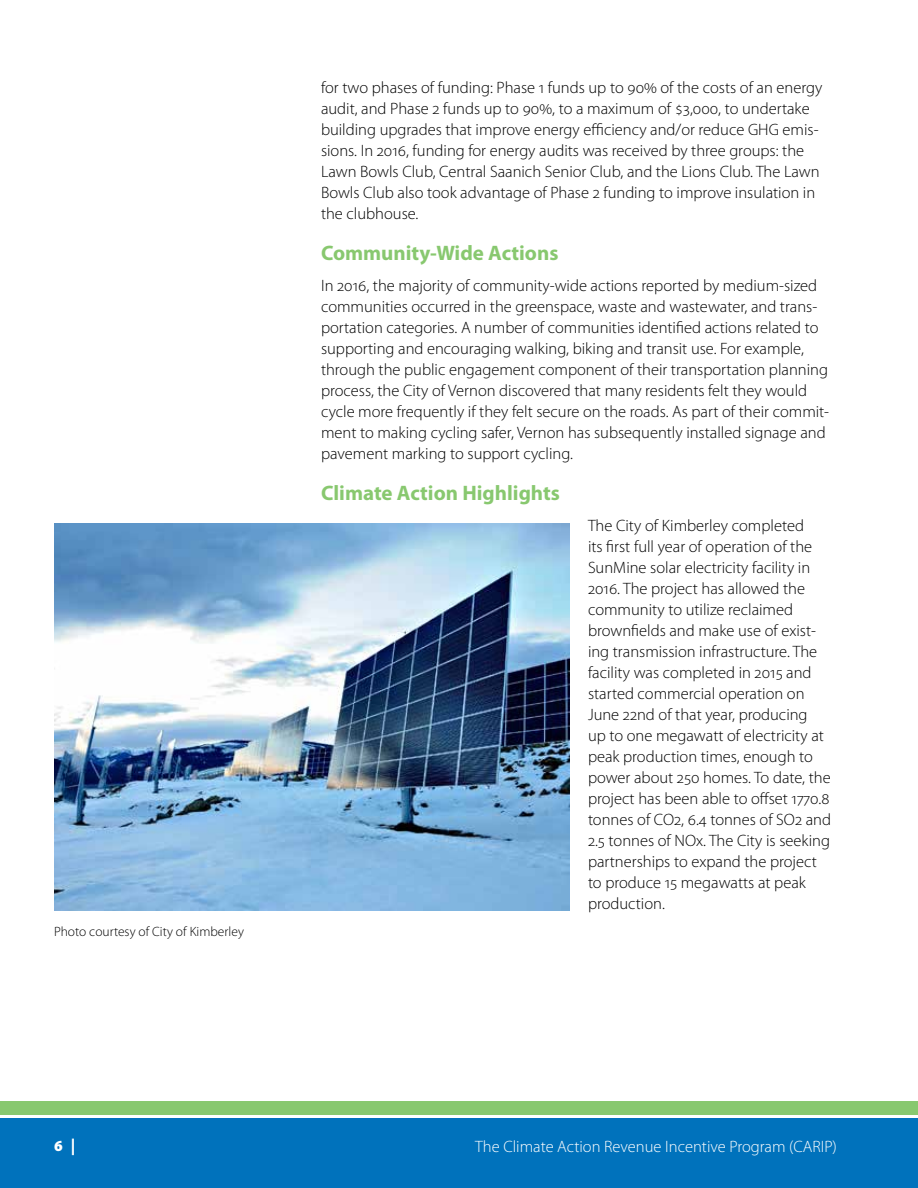
<style>
.page{position:relative;width:918px;height:1188px;background:#fff}
.page>*{position:absolute;margin:0;border:0;box-sizing:border-box;transform-origin:0 0}
.t1{font:700 21px "Myriad Pro";color:#88c86f}
.t2{font:300 16.5px/21px "Myriad Pro";color:#000}
.t3{font:300 16.5px "Myriad Pro";color:#fff}
.t4{font:900 semi-condensed 16.5px "Myriad Pro";color:#fff}
.t5{font:300 13.5px "Myriad Pro";color:#000}
</style>
<div class="page">
<div style="left:0;top:1118px;width:918px;height:70px;background:#0072bc"></div>
<div style="left:0;top:1102px;width:918px;height:13px;background:#88c86f"></div>
<img style="left:54px;top:523px;width:516px;height:388px">
<p class="t5" style="left:54px;top:924px;width:191px">Photo courtesy of City of Kimberley</p>
<p class="t2" style="left:321px;top:78px;width:503px">for two phases of funding: Phase 1 funds up to 90% of the costs of an energy audit, and Phase 2 funds up to 90%, to a maximum of $3,000, to undertake building upgrades that improve energy efficiency and/or reduce GHG emis&shy;sions. In 2016, funding for energy audits was received by three groups: the Lawn Bowls Club, Central Saanich Senior Club, and the Lions Club. The Lawn Bowls Club also took advantage of Phase 2 funding to improve insulation in the clubhouse.</p>
<p class="t1" style="left:321px;top:241px;width:239px">Community-Wide Actions</p>
<p class="t2" style="left:321px;top:276px;width:510px">In 2016, the majority of community-wide actions reported by medium-sized communities occurred in the greenspace, waste and wastewater, and trans&shy;portation categories. A number of communities identified actions related to supporting and encouraging walking, biking and transit use. For example, through the public engagement component of their transportation planning process, the City of Vernon discovered that many residents felt they would cycle more frequently if they felt secure on the roads. As part of their commit&shy;ment to making cycling safer, Vernon has subsequently installed signage and pavement marking to support cycling.</p>
<p class="t1" style="left:321px;top:481px;width:240px">Climate Action Highlights</p>
<p class="t2" style="left:588px;top:516px;width:245px">The City of Kimberley completed<br>its first full year of operation of the SunMine solar electricity facility in 2016. The project has allowed the community to utilize reclaimed brownfields and make use of exist&shy;ing transmission infrastructure. The facility was completed in 2015 and started commercial operation on June 22nd of that year, producing<br>up to one megawatt of electricity at peak production times, enough to power about 250 homes. To date, the project has been able to offset 1770.8 tonnes of CO2, 6.4 tonnes of SO2 and 2.5 tonnes of NOx. The City is seeking partnerships to expand the project to produce 15 megawatts at peak production.</p>
<p class="t4" style="left:54px;top:1136px;width:23px">6 |</p>
<p class="t3" style="left:475px;top:1138px;width:363px">The Climate Action Revenue Incentive Program (CARIP)</p>
</div>
